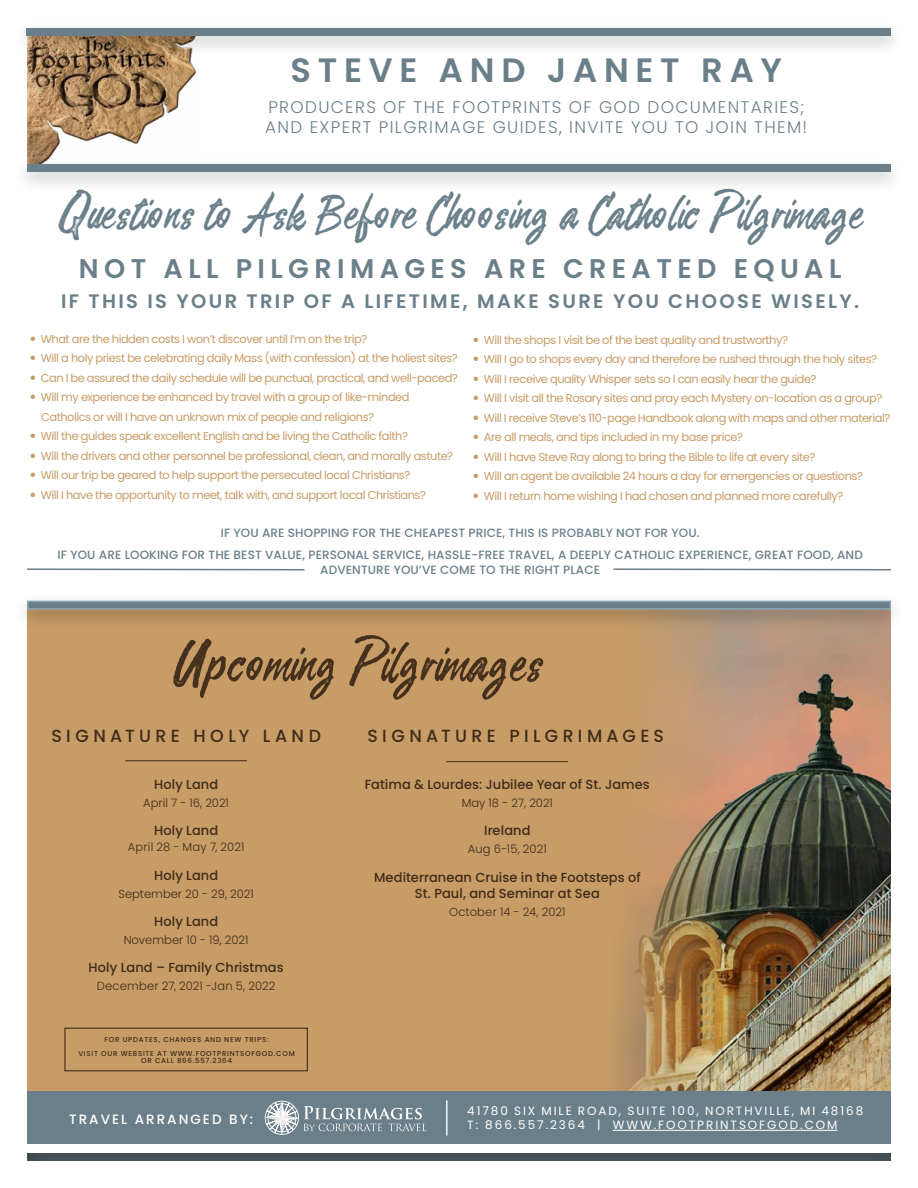
<style>
.page{position:relative;width:918px;height:1188px;background:#fff}
.page>*{position:absolute;margin:0;border:0;box-sizing:border-box;transform-origin:0 0}
.t1{font:51.6px "Breakable";letter-spacing:.03em;color:#44301c}
.t2{font:44.85px "Breakable";letter-spacing:.03em;color:#6a7f89}
.t3{font:600 33.75px "Poppins";letter-spacing:.2em;color:#6a7f89}
.t4{font:600 27px "Poppins";letter-spacing:.2em;color:#6a7f89}
.t5{font:600 19.5px "Poppins";letter-spacing:.12em;color:#6a7f89}
.t6{font:500 17.55px "Poppins";letter-spacing:.25em;color:#3e2b19}
.t7{font:300 16.8px/19.6px "Poppins";letter-spacing:.08em;color:#6a7f89}
.t8{font:500 13.5px "Poppins";letter-spacing:.15em;color:#fff}
.t9{font:500 13.2px/16.8px "Poppins";letter-spacing:.01em;color:#3e2b19;text-align:center}
.t10{font:500 12px/21.8px "Poppins";letter-spacing:.01em;color:#6a7f89;text-align:center}
.t11{font:12px/14.1px "Poppins";letter-spacing:.16em;color:#fff}
.t12{font:300 11.7px "Poppins";color:#3e2b19}
.t13{font:11.4px/19.5px "Poppins";letter-spacing:-.04em;color:#c79c66}
.t14{font:500 7.2px/13.6px "Poppins";letter-spacing:.1em;color:#3e2b19;text-align:center}
</style>
<div class="page">
<div style="left:27px;top:603px;width:864px;height:489px;background:#c79c66"></div>
<img style="left:473px;top:631px;width:418px;height:461px">
<div style="left:64px;top:1028px;width:244px;height:43px;border:1px solid #44301c"></div>
<hr style="left:446px;top:761px;width:122px;height:1px;background:#3e2b19">
<hr style="left:125px;top:760px;width:122px;height:1px;background:#3e2b19">
<div style="left:13px;top:1143px;width:891px;height:20px;background:#000;opacity:.46"></div>
<div style="left:27px;top:1092px;width:864px;height:52px;background:#6a7f89"></div>
<hr style="left:613px;top:1130px;width:225px;height:1px;background:#fff">
<hr style="left:446px;top:1100px;width:2px;height:36px;background:#fff">
<svg style="left:265px;top:1101px;width:162px;height:34px"></svg>
<img style="left:27px;top:57px;width:169px;height:99px">
<div style="left:13px;top:593px;width:892px;height:38px;background:#000;opacity:.25"></div>
<div style="left:27px;top:601px;width:864px;height:9px;background:#6a7f89;border:2px solid #8aa6b3"></div>
<div style="left:12px;top:156px;width:894px;height:38px;background:#000;opacity:.25"></div>
<div style="left:27px;top:164px;width:864px;height:8px;background:#6a7f89"></div>
<div style="left:12px;top:20px;width:893px;height:37px;background:#000;opacity:.25"></div>
<div style="left:27px;top:28px;width:864px;height:7px;background:#6a7f89"></div>
<svg style="left:613px;top:568px;width:278px;height:3px"></svg>
<svg style="left:27px;top:568px;width:278px;height:3px"></svg>
<h3 class="t3" style="left:291px;top:50px;width:493px">STEVE AND JANET RAY</h3>
<h3 class="t7" style="left:265px;top:97px;width:544px">PRODUCERS OF THE FOOTPRINTS OF GOD DOCUMENTARIES;<br>AND EXPERT PILGRIMAGE GUIDES, INVITE YOU TO JOIN THEM!</h3>
<h2 class="t2" style="left:59px;top:173px;width:804px">Questions to Ask Before Choosing a Catholic Pilgrimage</h2>
<h3 class="t4" style="left:79px;top:253px;width:764px">NOT ALL PILGRIMAGES ARE CREATED EQUAL</h3>
<h3 class="t5" style="left:61px;top:290px;width:800px">IF THIS IS YOUR TRIP OF A LIFETIME, MAKE SURE YOU CHOOSE WISELY.</h3>
<p class="t13" style="left:484px;top:330px;width:408px">Will the shops I visit be of the best quality and trustworthy?<br>Will I go to shops every day and therefore be rushed through the holy sites?<br>Will I receive quality Whisper sets so I can easily hear the guide?<br>Will I visit all the Rosary sites and pray each Mystery on-location as a group?<br>Will I receive Steve’s 110-page Handbook along with maps and other material?<br>Are all meals, and tips included in my base price?<br>Will I have Steve Ray along to bring the Bible to life at every site?<br>Will an agent be available 24 hours a day for emergencies or questions?<br>Will I return home wishing I had chosen and planned more carefully?</p>
<p class="t13" style="left:41px;top:329px;width:419px">What are the hidden costs I won’t discover until I’m on the trip?<br>Will a holy priest be celebrating daily Mass (with confession) at the holiest sites?<br>Can I be assured the daily schedule will be punctual, practical, and well-paced?<br>Will my experience be enhanced by travel with a group of like-minded Catholics or will I have an unknown mix of people and religions?<br>Will the guides speak excellent English and be living the Catholic faith?<br>Will the drivers and other personnel be professional, clean, and morally astute?<br>Will our trip be geared to help support the persecuted local Christians?<br>Will I have the opportunity to meet, talk with, and support local Christians?</p>
<p class="t10" style="left:58px;top:522px;width:807px">IF YOU ARE SHOPPING FOR THE CHEAPEST PRICE, THIS IS PROBABLY NOT FOR YOU.<br>IF YOU ARE LOOKING FOR THE BEST VALUE, PERSONAL SERVICE, HASSLE-FREE TRAVEL, A DEEPLY CATHOLIC EXPERIENCE, GREAT FOOD, AND</p>
<p class="t10" style="left:320px;top:559px;width:281px">ADVENTURE YOU’VE COME TO THE RIGHT PLACE</p>
<h1 class="t1" style="left:174px;top:617px;width:369px">Upcoming Pilgrimages</h1>
<h3 class="t6" style="left:51px;top:726px;width:271px">SIGNATURE HOLY LAND</h3>
<p class="t9" style="left:154px;top:776px;width:66px">Holy Land</p>
<p class="t12" style="left:143px;top:796px;width:87px">April 7 - 16, 2021</p>
<p class="t9" style="left:154px;top:822px;width:66px">Holy Land</p>
<p class="t12" style="left:128px;top:840px;width:118px">April 28 - May 7, 2021</p>
<p class="t9" style="left:154px;top:867px;width:66px">Holy Land</p>
<p class="t12" style="left:118px;top:887px;width:137px">September 20 - 29, 2021</p>
<p class="t9" style="left:154px;top:913px;width:66px">Holy Land</p>
<p class="t12" style="left:124px;top:933px;width:126px">November 10 - 19, 2021</p>
<p class="t9" style="left:89px;top:959px;width:197px">Holy Land – Family Christmas</p>
<p class="t12" style="left:97px;top:979px;width:180px">December 27, 2021 -Jan 5, 2022</p>
<p class="t14" style="left:78px;top:1033px;width:218px">FOR UPDATES, CHANGES AND NEW TRIPS:<br>VISIT OUR WEBSITE AT WWW.FOOTPRINTSOFGOD.COM</p>
<p class="t14" style="left:141px;top:1054px;width:92px">OR CALL 866.557.2364</p>
<p class="t8" style="left:69px;top:1111px;width:186px">TRAVEL ARRANGED BY:</p>
<h3 class="t6" style="left:367px;top:726px;width:298px">SIGNATURE PILGRIMAGES</h3>
<p class="t9" style="left:365px;top:776px;width:287px">Fatima &amp; Lourdes: Jubilee Year of St. James</p>
<p class="t12" style="left:462px;top:796px;width:93px">May 18 - 27, 2021</p>
<p class="t9" style="left:484px;top:823px;width:48px">Ireland</p>
<p class="t12" style="left:468px;top:843px;width:80px">Aug 6-15, 2021</p>
<p class="t9" style="left:374px;top:869px;width:268px">Mediterranean Cruise in the Footsteps of<br>St. Paul, and Seminar at Sea</p>
<p class="t12" style="left:449px;top:906px;width:118px">October 14 - 24, 2021</p>
<p class="t11" style="left:467px;top:1104px;width:398px">41780 SIX MILE ROAD, SUITE 100, NORTHVILLE, MI 48168<br>T: 866.557.2364 | WWW.FOOTPRINTSOFGOD.COM</p>
</div>
